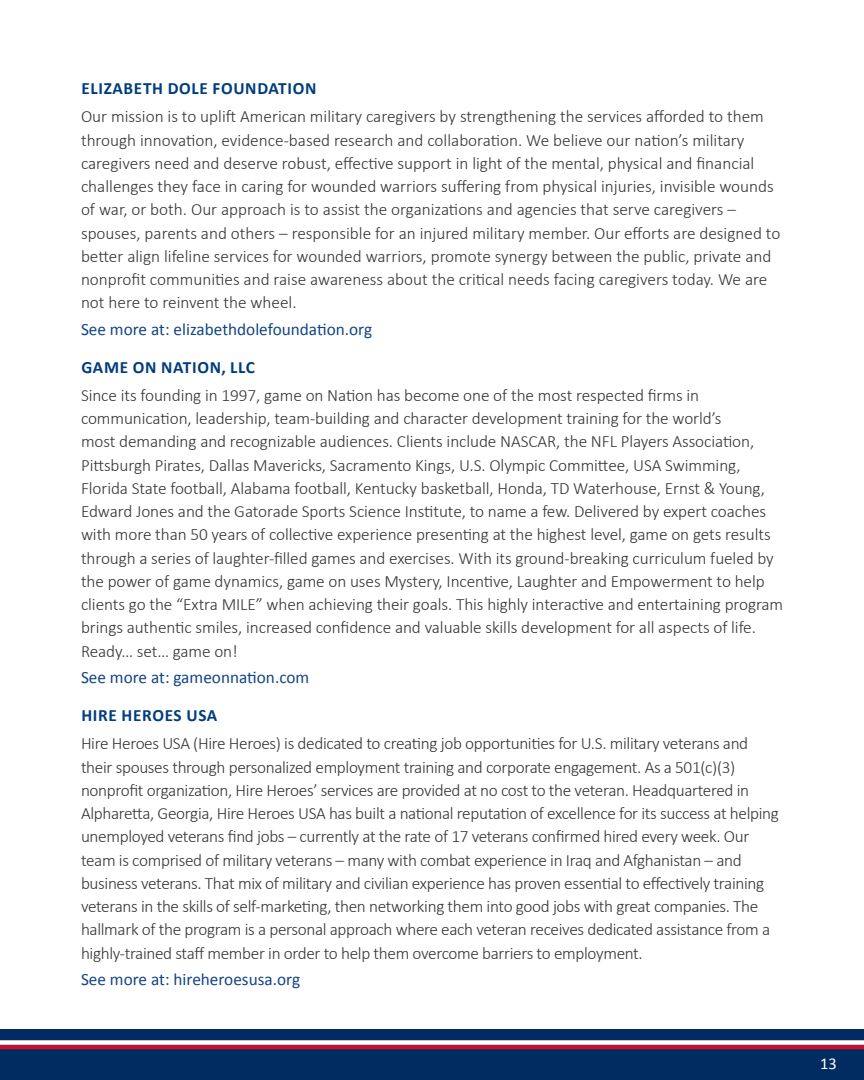
<style>
.page{position:relative;width:864px;height:1080px;background:#fff}
.page>*{position:absolute;margin:0;border:0;box-sizing:border-box;transform-origin:0 0}
.Body_-_session_descr{font:300 17.25px/23.2px "Calibri";letter-spacing:-.005em;color:#363536}
.urls{font:17.25px "Calibri";color:#134583}
.H2_session_titles{font:700 17.25px "Calibri";letter-spacing:.04em;color:#013d7d}
.t1{font:16.5px "Calibri";color:#fff}
</style>
<div class="page">
<div style="left:0;top:1029px;width:864px;height:51px;background:#002c62"></div>
<hr style="left:0;top:1045px;width:864px;height:4px;background:#c3102f">
<div style="left:0;top:1040px;width:864px;height:5px;background:#fff"></div>
<p class="H2_session_titles" style="left:81px;top:77px;width:237px">ELIZABETH DOLE FOUNDATION</p>
<p class="Body_-_session_descr" style="left:81px;top:104px;width:701px">Our mission is to uplift American military caregivers by strengthening the services afforded to them through innovation, evidence-based research and collaboration. We believe our nation’s military caregivers need and deserve robust, effective support in light of the mental, physical and financial challenges they face in caring for wounded warriors suffering from physical injuries, invisible wounds of war, or both. Our approach is to assist the organizations and agencies that serve caregivers – spouses, parents and others – responsible for an injured military member. Our efforts are designed to better align lifeline services for wounded warriors, promote synergy between the public, private and nonprofit communities and raise awareness about the critical needs facing caregivers today. We are not here to reinvent the wheel.</p>
<p class="urls" style="left:81px;top:318px;width:293px">See more at: elizabethdolefoundation.org</p>
<p class="H2_session_titles" style="left:81px;top:356px;width:175px">GAME ON NATION, LLC</p>
<p class="Body_-_session_descr" style="left:81px;top:383px;width:704px">Since its founding in 1997, game on Nation has become one of the most respected firms in communication, leadership, team-building and character development training for the world’s<br>most demanding and recognizable audiences. Clients include NASCAR, the NFL Players Association, Pittsburgh Pirates, Dallas Mavericks, Sacramento Kings, U.S. Olympic Committee, USA Swimming, Florida State football, Alabama football, Kentucky basketball, Honda, TD Waterhouse, Ernst &amp; Young, Edward Jones and the Gatorade Sports Science Institute, to name a few. Delivered by expert coaches with more than 50 years of collective experience presenting at the highest level, game on gets results through a series of laughter-filled games and exercises. With its ground-breaking curriculum fueled by the power of game dynamics, game on uses Mystery, Incentive, Laughter and Empowerment to help clients go the “Extra MILE” when achieving their goals. This highly interactive and entertaining program brings authentic smiles, increased confidence and valuable skills development for all aspects of life.<br>Ready… set… game on!</p>
<p class="urls" style="left:81px;top:666px;width:230px">See more at: gameonnation.com</p>
<p class="H2_session_titles" style="left:81px;top:704px;width:138px">HIRE HEROES USA</p>
<p class="Body_-_session_descr" style="left:81px;top:731px;width:700px">Hire Heroes USA (Hire Heroes) is dedicated to creating job opportunities for U.S. military veterans and their spouses through personalized employment training and corporate engagement. As a 501(c)(3) nonprofit organization, Hire Heroes’ services are provided at no cost to the veteran. Headquartered in Alpharetta, Georgia, Hire Heroes USA has built a national reputation of excellence for its success at helping unemployed veterans find jobs – currently at the rate of 17 veterans confirmed hired every week. Our team is comprised of military veterans – many with combat experience in Iraq and Afghanistan – and business veterans. That mix of military and civilian experience has proven essential to effectively training veterans in the skills of self-marketing, then networking them into good jobs with great companies. The hallmark of the program is a personal approach where each veteran receives dedicated assistance from a highly-trained staff member in order to help them overcome barriers to employment.</p>
<p class="urls" style="left:81px;top:968px;width:221px">See more at: hireheroesusa.org</p>
<p class="t1" style="left:820px;top:1053px;width:18px">13</p>
</div>
